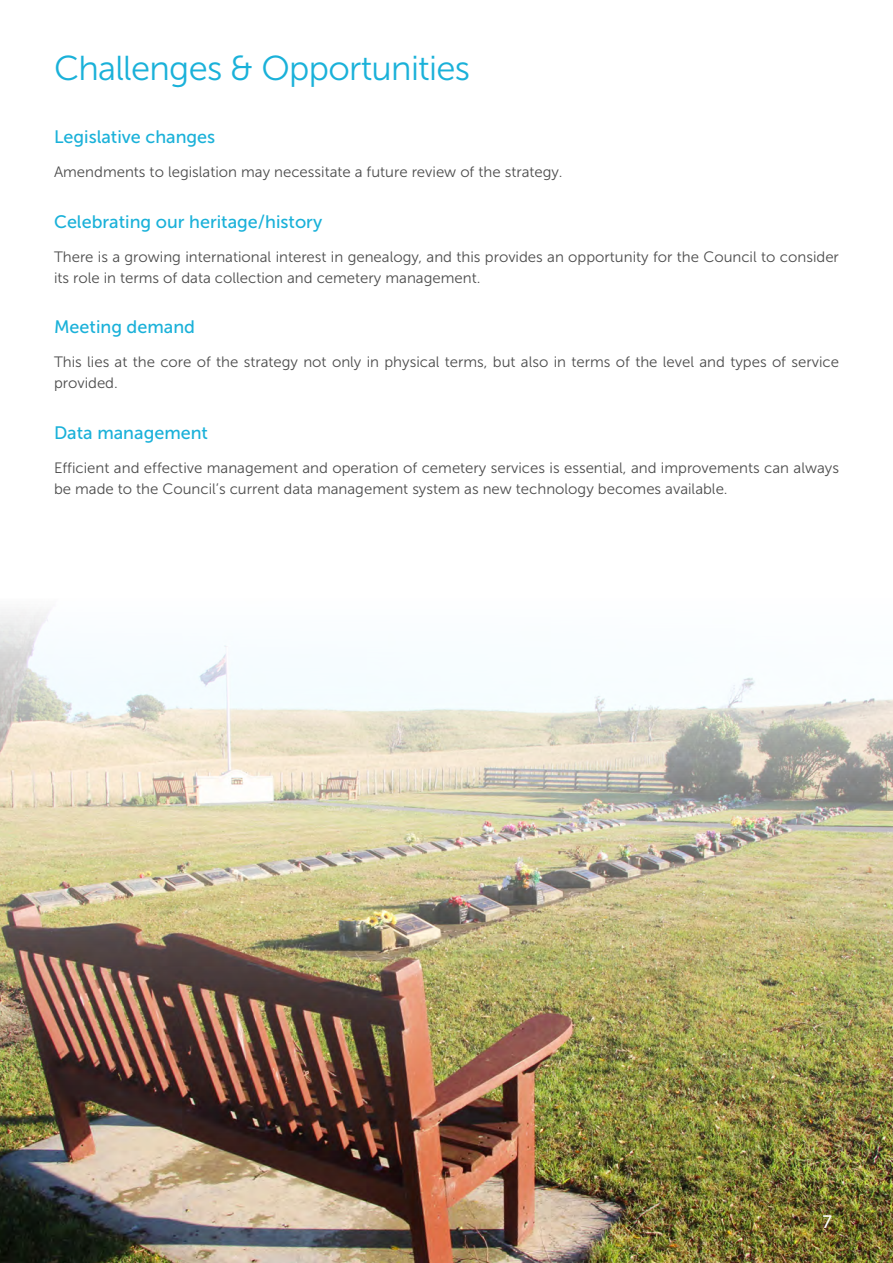
<style>
.page{position:relative;width:893px;height:1263px;background:#fff}
.page>*{position:absolute;margin:0;border:0;box-sizing:border-box;transform-origin:0 0}
.Heading{font:34.5px "Museo Sans 300";letter-spacing:-.02em;color:#1ab1d9}
.Sub_Sub_Heading{font:18px "Museo Sans 500";color:#1ab1d9}
.t1{font:18px "Museo Sans 500";color:#fff}
.Body_Copy{font:15px/21px "Museo Sans 300";color:#4c4c4c}
</style>
<div class="page">
<img style="left:0;top:609px;width:893px;height:654px">
<p class="Heading" style="left:54px;top:49px;width:418px">Challenges &amp; Opportunities</p>
<p class="Sub_Sub_Heading" style="left:54px;top:127px;width:163px">Legislative changes</p>
<p class="Body_Copy" style="left:54px;top:162px;width:510px">Amendments to legislation may necessitate a future review of the strategy.</p>
<p class="Sub_Sub_Heading" style="left:54px;top:212px;width:270px">Celebrating our heritage/history</p>
<p class="Body_Copy" style="left:54px;top:246px;width:786px">There is a growing international interest in genealogy, and this provides an opportunity for the Council to consider its role in terms of data collection and cemetery management.</p>
<p class="Sub_Sub_Heading" style="left:54px;top:317px;width:143px">Meeting demand</p>
<p class="Body_Copy" style="left:54px;top:352px;width:786px">This lies at the core of the strategy not only in physical terms, but also in terms of the level and types of service provided.</p>
<p class="Sub_Sub_Heading" style="left:54px;top:423px;width:156px">Data management</p>
<p class="Body_Copy" style="left:54px;top:457px;width:786px">Efficient and effective management and operation of cemetery services is essential, and improvements can always be made to the Council’s current data management system as new technology becomes available.</p>
<p class="t1" style="left:822px;top:1212px;width:11px">7</p>
</div>
